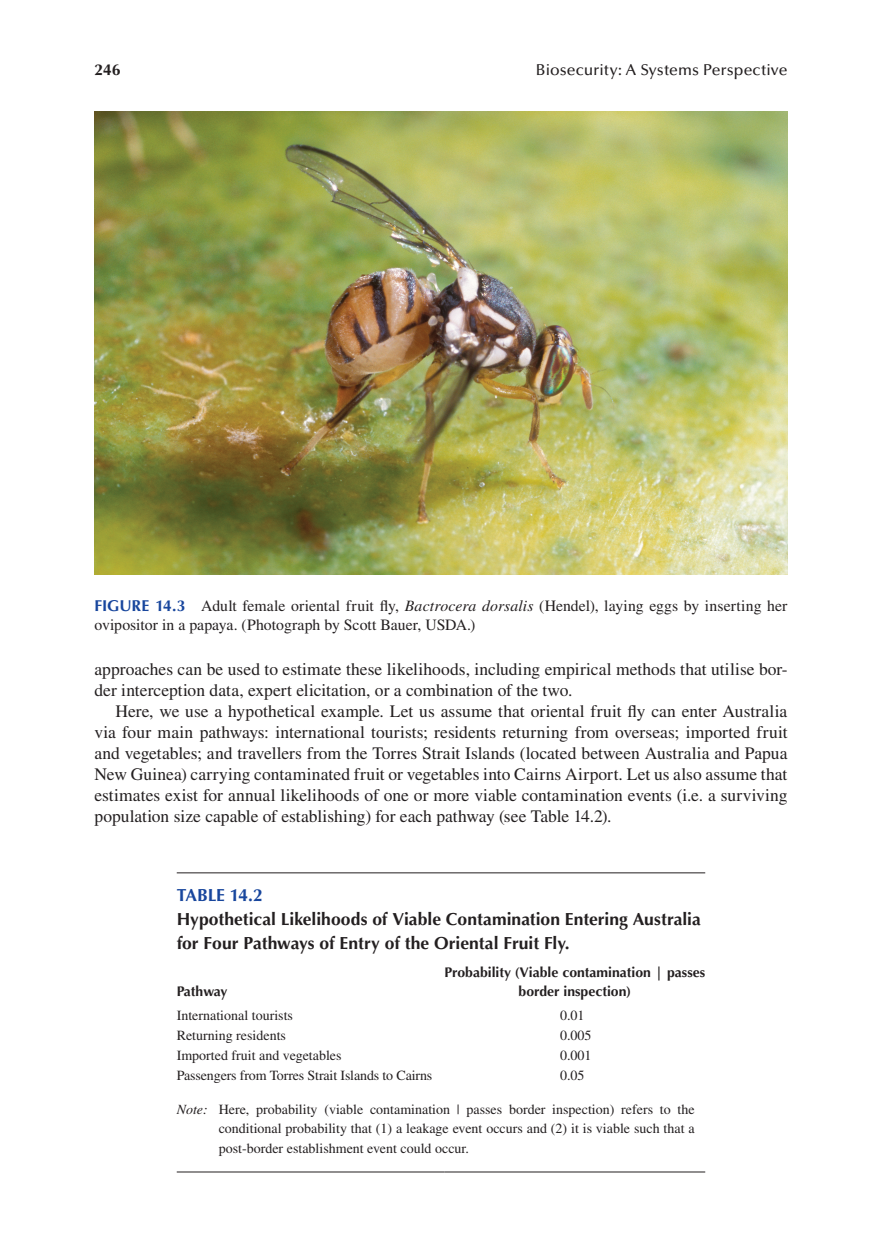
<style>
.page{position:relative;width:882px;height:1260px;background:#fff}
.page>*{position:absolute;margin:0;border:0;box-sizing:border-box;transform-origin:0 0}
.t1{font:17.5px "Times LT Std";color:#231f20}
.t2{font:700 17.5px/24.2px "Optima LT Std";color:#231f20}
.t3{font:15.75px/18.9px "Times LT Std";letter-spacing:.005em;color:#231f20}
.t4{font:500 15.75px "Optima LT Std";letter-spacing:.005em;color:#231f20}
.t5{font:700 15.75px "Optima LT Std";color:#231f20}
.t6{font:14px/19.2px "Times LT Std";color:#231f20;text-align:justify}
.t7{font:700 14px/19.2px "Optima LT Std";color:#231f20;text-align:center}
.s1{font-family:"Optima LT Std";font-weight:700;color:#18469d}
.s2{font-style:italic}
.s3{color:#18469d}
</style>
<div class="page">
<hr style="left:177px;top:1172px;width:268px;height:1px;background:#231f20">
<hr style="left:445px;top:1172px;width:260px;height:1px;background:#231f20">
<hr style="left:177px;top:872px;width:528px;height:1px;background:#231f20">
<img style="left:95px;top:112px;width:693px;height:463px">
<p class="t5" style="left:95px;top:60px;width:28px">246</p>
<p class="t4" style="left:536px;top:60px;width:253px">Biosecurity: A Systems Perspective</p>
<p class="t3" style="left:95px;top:596px;width:694px"><span class="s1">FIGURE 14.3</span> Adult female oriental fruit fly, <span class="s2">Bactrocera dorsalis</span> (Hendel), laying eggs by inserting her ovipositor in a papaya. (Photograph by Scott Bauer, USDA.)</p>
<p class="t1" style="left:95px;top:659px;width:694px">approaches can be used to estimate these likelihoods, including empirical methods that utilise bor-</p>
<p class="t1" style="left:95px;top:680px;width:480px">der interception data, expert elicitation, or a combination of the two.</p>
<p class="t1" style="left:116px;top:701px;width:673px">Here, we use a hypothetical example. Let us assume that oriental fruit fly can enter Australia</p>
<p class="t1" style="left:95px;top:722px;width:695px">via four main pathways: international tourists; residents returning from overseas; imported fruit</p>
<p class="t1" style="left:95px;top:743px;width:694px">and vegetables; and travellers from the Torres Strait Islands (located between Australia and Papua</p>
<p class="t1" style="left:95px;top:764px;width:695px">New Guinea) carrying contaminated fruit or vegetables into Cairns Airport. Let us also assume that</p>
<p class="t1" style="left:95px;top:785px;width:695px">estimates exist for annual likelihoods of one or more viable contamination events (i.e. a surviving</p>
<p class="t1" style="left:95px;top:806px;width:519px">population size capable of establishing) for each pathway (see Table 14.2).</p>
<p class="t2" style="left:177px;top:884px;width:526px"><span class="s3">TABLE 14.2<br></span>Hypothetical Likelihoods of Viable Contamination Entering Australia for Four Pathways of Entry of the Oriental Fruit Fly.</p>
<p class="t7" style="left:177px;top:982px;width:52px">Pathway</p>
<p class="t7" style="left:445px;top:963px;width:262px">Probability (Viable contamination | passes border inspection)</p>
<p class="t6" style="left:177px;top:1006px;width:118px">International tourists</p>
<p class="t6" style="left:560px;top:1006px;width:26px">0.01</p>
<p class="t6" style="left:177px;top:1026px;width:111px">Returning residents</p>
<p class="t6" style="left:560px;top:1026px;width:33px">0.005</p>
<p class="t6" style="left:177px;top:1046px;width:166px">Imported fruit and vegetables</p>
<p class="t6" style="left:560px;top:1046px;width:33px">0.001</p>
<p class="t6" style="left:177px;top:1066px;width:257px">Passengers from Torres Strait Islands to Cairns</p>
<p class="t6" style="left:560px;top:1066px;width:26px">0.05</p>
<p class="t6" style="left:219px;top:1100px;width:477px;text-indent:-42px"><span class="s2">Note:</span> Here, probability (viable contamination | passes border inspection) refers to the conditional probability that (1) a leakage event occurs and (2) it is viable such that a post-border establishment event could occur.</p>
</div>
